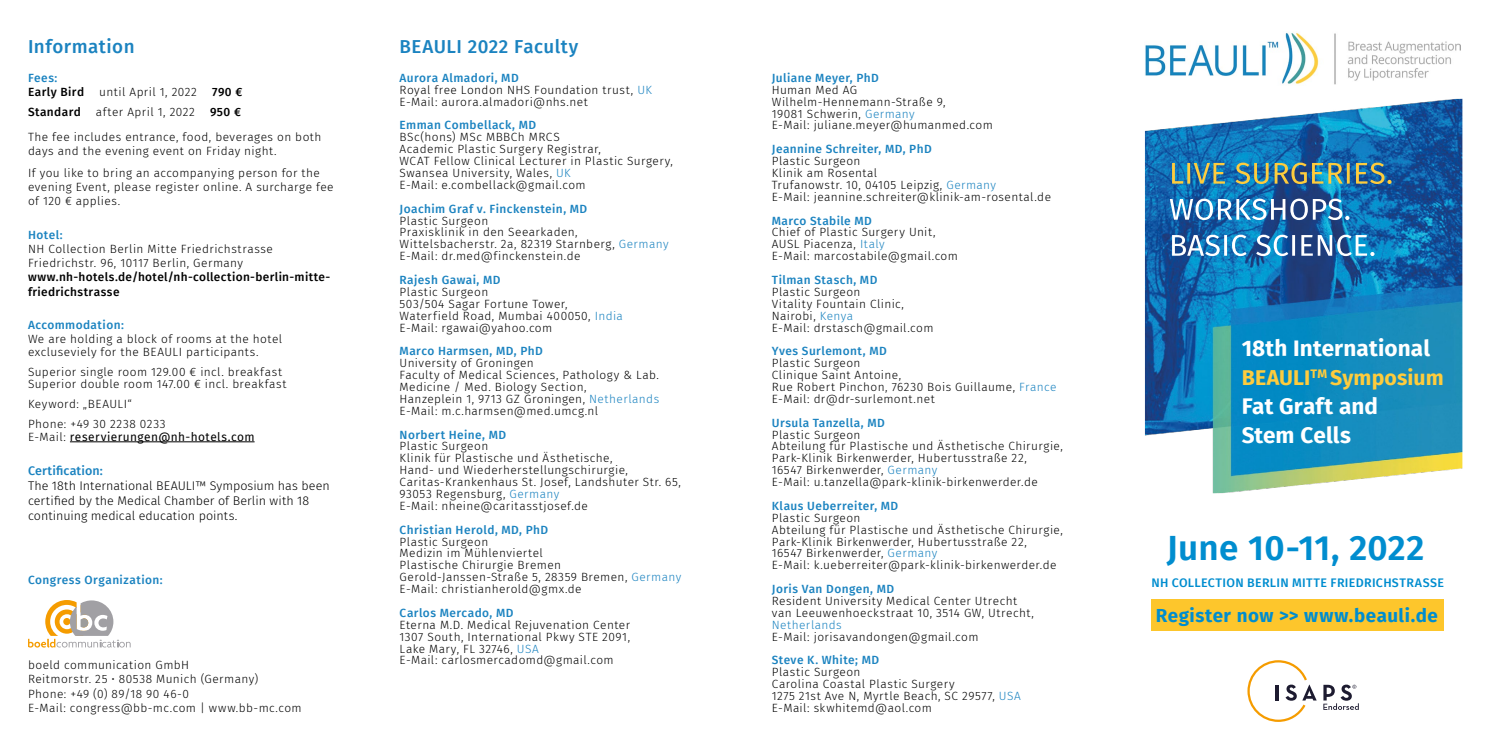
<style>
.page{position:relative;width:1489px;height:745px;background:#fff}
.page>*{position:absolute;margin:0;border:0;box-sizing:border-box;transform-origin:0 0}
.t1{font:600 35px "Fira Sans";letter-spacing:.005em;color:#008dcf}
.t2{font:700 22.5px/28.8px "Fira Sans";letter-spacing:.005em;color:#fff}
.t3{font:700 21.25px "Fira Sans";letter-spacing:.005em;color:#fecc3d}
.t4{font:500 18.75px "Fira Sans";letter-spacing:.025em;color:#1b83c0}
.t5{font:700 18.75px "Fira Sans";letter-spacing:.03em;color:#008dcf}
.t6{font:300 12.5px/15px "Fira Sans";color:#000}
.t7{font:500 12.5px "Fira Sans";letter-spacing:.01em;color:#1b83c0}
.t8{font:500 12.38px "Fira Sans";letter-spacing:.025em;color:#008dcf}
.t9{font:300 11.88px/11.9px "Fira Sans";letter-spacing:.035em;color:#000}
.t10{font:500 11.88px "Fira Sans";letter-spacing:.035em;color:#1b83c0}
.t11{font:500 11.88px/14.2px "Fira Sans";letter-spacing:.035em;color:#000}
.t12{font:11.88px "Fira Sans";letter-spacing:.035em;color:#000}
.t13{font:300 11.88px "Fira Sans";letter-spacing:.035em;color:#1b83c0}
.s1{font-weight:300}
.s2{font-weight:500;color:#1b83c0}
.s3{color:#1b83c0}
</style>
<div class="page">
<img style="left:1144px;top:99px;width:318px;height:394px">
<img style="left:1145px;top:32px;width:315px;height:53px">
<svg style="left:1171px;top:234px;width:203px;height:22px"></svg>
<svg style="left:1169px;top:198px;width:180px;height:22px"></svg>
<svg style="left:1171px;top:162px;width:220px;height:22px;background:#58868b"></svg>
<div style="left:1151px;top:599px;width:292px;height:32px;background:#fdc62c"></div>
<hr style="left:70px;top:441px;width:184px;height:1px;background:#000">
<svg style="left:1247px;top:660px;width:69px;height:61px"></svg>
<svg style="left:1323px;top:684px;width:35px;height:25px"></svg>
<svg style="left:28px;top:600px;width:103px;height:47px"></svg>
<h3 class="t4" style="left:28px;top:31px;width:108px">Information</h3>
<h3 class="t4" style="left:399px;top:31px;width:180px">BEAULI 2022 Faculty</h3>
<p class="t10" style="left:28px;top:68px;width:31px">Fees:</p>
<p class="t11" style="left:28px;top:84px;width:58px">Early Bird</p>
<p class="t9" style="left:99px;top:86px;width:99px">until April 1, 2022</p>
<p class="t11" style="left:212px;top:84px;width:32px">790 €</p>
<p class="t11" style="left:28px;top:104px;width:54px">Standard</p>
<p class="t9" style="left:96px;top:106px;width:100px">after April 1, 2022</p>
<p class="t11" style="left:210px;top:104px;width:32px">950 €</p>
<p class="t9" style="left:28px;top:129px;width:295px;line-height:14.2px">The fee includes entrance, food, beverages on both days and the evening event on Friday night.</p>
<p class="t9" style="left:28px;top:165px;width:307px;line-height:14.2px">If you like to bring an accompanying person for the evening Event, please register online. A surcharge fee of 120 € applies.</p>
<p class="t10" style="left:28px;top:225px;width:36px">Hotel:</p>
<p class="t9" style="left:28px;top:241px;width:246px;line-height:14.2px">NH Collection Berlin Mitte Friedrichstrasse<br>Friedrichstr. 96, 10117 Berlin, Germany</p>
<p class="t11" style="left:28px;top:269px;width:304px">www.nh-hotels.de/hotel/nh-collection-berlin-mitte&shy;friedrichstrasse</p>
<p class="t10" style="left:28px;top:315px;width:97px">Accommodation:</p>
<p class="t9" style="left:28px;top:332px;width:256px;line-height:12.5px">We are holding a block of rooms at the hotel excluseviely for the BEAULI participants.</p>
<p class="t9" style="left:28px;top:365px;width:260px;line-height:12.5px">Superior single room 129.00 € incl. breakfast<br>Superior double room 147.00 € incl. breakfast</p>
<p class="t9" style="left:28px;top:394px;width:139px;line-height:20px">Keyword: „BEAULI“<br>Phone: +49 30 2238 0233</p>
<p class="t12" style="left:28px;top:427px;width:228px"><span class="s1">E-Mail:</span> reservierungen@nh-hotels.com</p>
<p class="t7" style="left:28px;top:460px;width:76px">Certification:</p>
<p class="t6" style="left:28px;top:477px;width:303px">The 18th International BEAULI™ Symposium has been certified by the Medical Chamber of Berlin with 18 continuing medical education points.</p>
<p class="t10" style="left:28px;top:569px;width:136px">Congress Organization:</p>
<p class="t9" style="left:28px;top:657px;width:275px;line-height:14.2px">boeld communication GmbH<br>Reitmorstr. 25 • 80538 Munich (Germany)<br>Phone: +49 (0) 89/18 90 46-0<br>E-Mail: congress@bb-mc.com | www.bb-mc.com</p>
<p class="t9" style="left:399px;top:72px;width:254px"><span class="s2">Aurora Almadori, MD<br></span>Royal free London NHS Foundation trust, <span class="s3">UK<br></span>E-Mail: aurora.almadori@nhs.net</p>
<p class="t10" style="left:399px;top:116px;width:138px">Emman Combellack, MD</p>
<p class="t9" style="left:399px;top:131px;width:275px">BSc(hons) MSc MBBCh MRCS<br>Academic Plastic Surgery Registrar,<br>WCAT Fellow Clinical Lecturer in Plastic Surgery, Swansea University, Wales, <span class="s3">UK<br></span>E-Mail: e.combellack@gmail.com</p>
<p class="t10" style="left:399px;top:199px;width:189px">Joachim Graf v. Finckenstein, MD</p>
<p class="t9" style="left:399px;top:214px;width:270px">Plastic Surgeon<br>Praxisklinik in den Seearkaden, Wittelsbacherstr. 2a, 82319 Starnberg, <span class="s3">Germany </span>E-Mail: dr.med@finckenstein.de</p>
<p class="t10" style="left:399px;top:270px;width:102px">Rajesh Gawai, MD</p>
<p class="t9" style="left:399px;top:285px;width:225px">Plastic Surgeon<br>503/504 Sagar Fortune Tower,<br>Waterfield Road, Mumbai 400050, <span class="s3">India<br></span>E-Mail: rgawai@yahoo.com</p>
<p class="t10" style="left:399px;top:341px;width:145px">Marco Harmsen, MD, PhD</p>
<p class="t9" style="left:399px;top:357px;width:261px">University of Groningen<br>Faculty of Medical Sciences, Pathology &amp; Lab.<br>Medicine / Med. Biology Section,<br>Hanzeplein 1, 9713 GZ Groningen, <span class="s3">Netherlands </span>E-Mail: m.c.harmsen@med.umcg.nl</p>
<p class="t10" style="left:399px;top:424px;width:108px">Norbert Heine, MD</p>
<p class="t9" style="left:399px;top:440px;width:283px">Plastic Surgeon<br>Klinik für Plastische und Ästhetische,<br>Hand- und Wiederherstellungschirurgie, Caritas-Krankenhaus St. Josef, Landshuter Str. 65, 93053 Regensburg, <span class="s3">Germany<br></span>E-Mail: nheine@caritasstjosef.de</p>
<p class="t10" style="left:399px;top:519px;width:150px">Christian Herold, MD, PhD</p>
<p class="t9" style="left:399px;top:535px;width:283px">Plastic Surgeon<br>Medizin im Mühlenviertel<br>Plastische Chirurgie Bremen<br>Gerold-Janssen-Straße 5, 28359 Bremen, <span class="s3">Germany<br></span>E-Mail: christianherold@gmx.de</p>
<p class="t10" style="left:399px;top:602px;width:115px">Carlos Mercado, MD</p>
<p class="t9" style="left:399px;top:618px;width:232px">Eterna M.D. Medical Rejuvenation Center 1307 South, International Pkwy STE 2091, Lake Mary, FL 32746, <span class="s3">USA<br></span>E-Mail: carlosmercadomd@gmail.com</p>
<p class="t10" style="left:771px;top:68px;width:109px">Juliane Meyer, PhD</p>
<p class="t9" style="left:771px;top:84px;width:222px">Human Med AG<br>Wilhelm-Hennemann-Straße 9,<br>19081 Schwerin, <span class="s3">Germany<br></span>E-Mail: juliane.meyer@humanmed.com</p>
<p class="t10" style="left:771px;top:139px;width:161px">Jeannine Schreiter, MD, PhD</p>
<p class="t9" style="left:771px;top:155px;width:281px">Plastic Surgeon<br>Klinik am Rosental<br>Trufanowstr. 10, 04105 Leipzig, <span class="s3">Germany<br></span>E-Mail: jeannine.schreiter@klinik-am-rosental.de</p>
<p class="t10" style="left:771px;top:211px;width:102px">Marco Stabile MD</p>
<p class="t9" style="left:771px;top:226px;width:187px">Chief of Plastic Surgery Unit,<br>AUSL Piacenza, <span class="s3">Italy<br></span>E-Mail: marcostabile@gmail.com</p>
<p class="t10" style="left:771px;top:270px;width:107px">Tilman Stasch, MD</p>
<p class="t9" style="left:771px;top:285px;width:163px">Plastic Surgeon<br>Vitality Fountain Clinic,<br>Nairobi, <span class="s3">Kenya<br></span>E-Mail: drstasch@gmail.com</p>
<p class="t10" style="left:771px;top:341px;width:116px">Yves Surlemont, MD</p>
<p class="t9" style="left:771px;top:357px;width:286px">Plastic Surgeon<br>Clinique Saint Antoine,<br>Rue Robert Pinchon, 76230 Bois Guillaume, <span class="s3">France<br></span>E-Mail: dr@dr-surlemont.net</p>
<p class="t10" style="left:771px;top:412px;width:115px">Ursula Tanzella, MD</p>
<p class="t9" style="left:771px;top:428px;width:292px">Plastic Surgeon<br>Abteilung für Plastische und Ästhetische Chirurgie, Park-Klinik Birkenwerder, Hubertusstraße 22,<br>16547 Birkenwerder, <span class="s3">Germany<br></span>E-Mail: u.tanzella@park-klinik-birkenwerder.de</p>
<p class="t10" style="left:771px;top:496px;width:128px">Klaus Ueberreiter, MD</p>
<p class="t9" style="left:771px;top:511px;width:292px">Plastic Surgeon<br>Abteilung für Plastische und Ästhetische Chirurgie, Park-Klinik Birkenwerder, Hubertusstraße 22,<br>16547 Birkenwerder, <span class="s3">Germany<br></span>E-Mail: k.ueberreiter@park-klinik-birkenwerder.de</p>
<p class="t10" style="left:771px;top:579px;width:124px">Joris Van Dongen, MD</p>
<p class="t9" style="left:771px;top:594px;width:263px">Resident University Medical Center Utrecht van Leeuwenhoeckstraat 10, 3514 GW, Utrecht,</p>
<p class="t13" style="left:771px;top:615px;width:71px">Netherlands</p>
<p class="t9" style="left:771px;top:630px;width:208px">E-Mail: jorisavandongen@gmail.com</p>
<p class="t10" style="left:771px;top:650px;width:109px">Steve K. White; MD</p>
<p class="t9" style="left:771px;top:665px;width:250px">Plastic Surgeon<br>Carolina Coastal Plastic Surgery<br>1275 21st Ave N, Myrtle Beach, SC 29577, <span class="s3">USA<br></span>E-Mail: skwhitemd@aol.com</p>
<h2 class="t2" style="left:1241px;top:332px;width:190px">18th International</h2>
<h3 class="t3" style="left:1241px;top:359px;width:203px">BEAULI<sup>TM</sup> Symposium</h3>
<h2 class="t2" style="left:1241px;top:390px;width:138px">Fat Graft and<br>Stem Cells</h2>
<h1 class="t1" style="left:1166px;top:519px;width:259px">June 10-11, 2022</h1>
<p class="t8" style="left:1151px;top:572px;width:294px">NH COLLECTION BERLIN MITTE FRIEDRICHSTRASSE</p>
<h3 class="t5" style="left:1155px;top:599px;width:283px">Register now &gt;&gt; www.beauli.de</h3>
</div>
